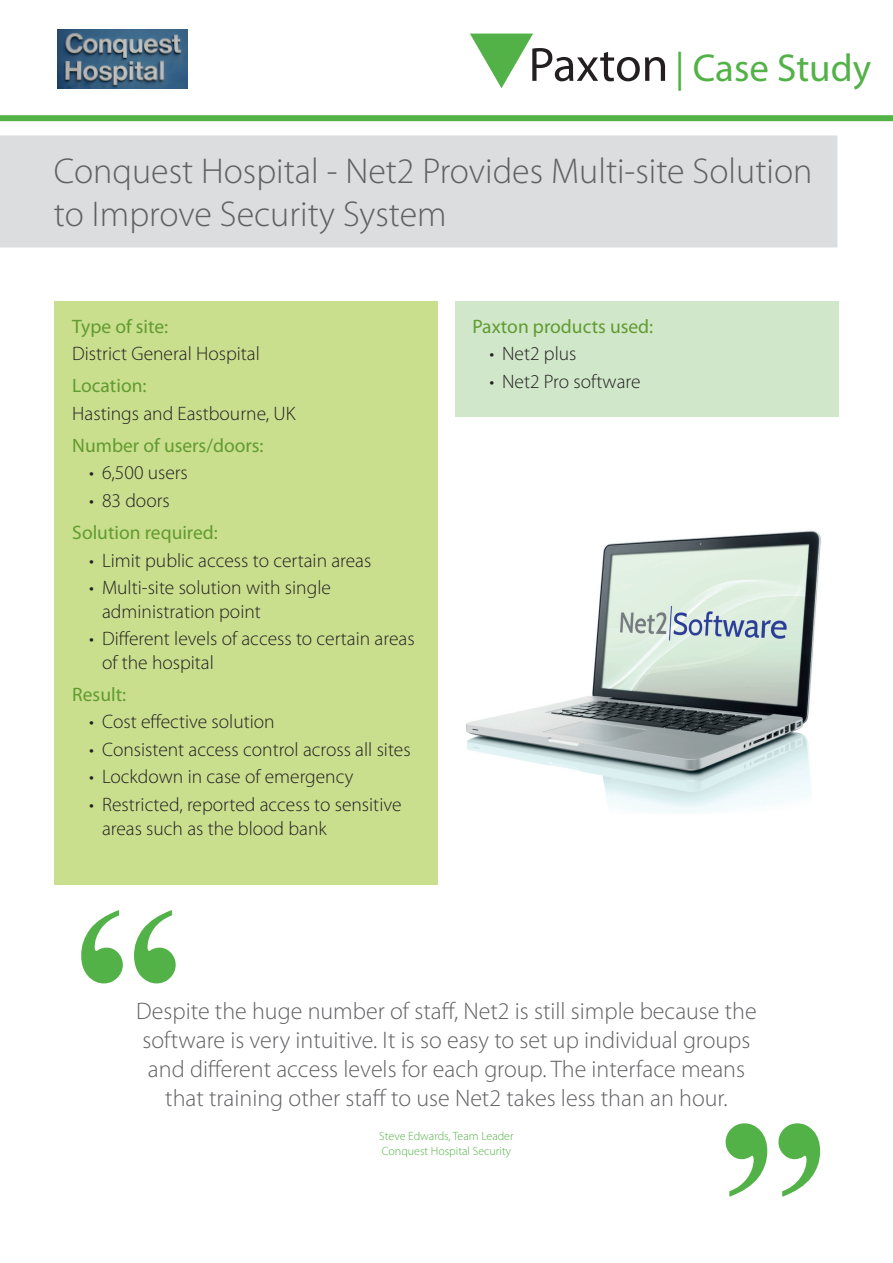
<style>
.page{position:relative;width:893px;height:1263px;background:#fff}
.page>*{position:absolute;margin:0;border:0;box-sizing:border-box;transform-origin:0 0}
.Green_Quote_marks{font:700 225px "Times New Roman";color:#53b247}
.t1{font:39px "Myriad Pro";color:#53b247}
.Main_Header{font:300 36px/43.2px "Myriad Pro";color:#616164}
.t2{font:300 24px/28.8px "Myriad Pro";color:#616164}
.Type_of_site{font:300 19.5px/23.4px "Myriad Pro";color:#231f20}
.Green_breakdown_head{font:19.5px "Myriad Pro";color:#629b31}
.Quote_name{font:300 12px "Myriad Pro";color:#53b247}
</style>
<div class="page">
<svg style="left:470px;top:34px;width:195px;height:54px"></svg>
<div style="left:0;top:115px;width:893px;height:6px;background:#53b247"></div>
<div style="left:54px;top:301px;width:383px;height:584px;background:#c9df8e"></div>
<div style="left:455px;top:301px;width:384px;height:115px;background:#d0e7c9"></div>
<img style="left:466px;top:530px;width:355px;height:283px">
<div style="left:0;top:135px;width:838px;height:113px;background:#dcdddf"></div>
<img style="left:58px;top:29px;width:130px;height:60px">
<p class="t1" style="left:675px;top:44px;width:197px">| Case Study</p>
<p class="Main_Header" style="left:54px;top:149px;width:760px">Conquest Hospital - Net2 Provides Multi-site Solution to Improve Security System</p>
<p class="Green_breakdown_head" style="left:72px;top:314px;width:98px">Type of site:</p>
<p class="Type_of_site" style="left:72px;top:342px;width:189px">District General Hospital</p>
<p class="Green_breakdown_head" style="left:72px;top:373px;width:76px">Location:</p>
<p class="Type_of_site" style="left:72px;top:401px;width:225px">Hastings and Eastbourne, UK</p>
<p class="Green_breakdown_head" style="left:72px;top:433px;width:193px">Number of users/doors:</p>
<p class="Type_of_site" style="left:89px;top:461px;width:100px">• 6,500 users</p>
<p class="Type_of_site" style="left:89px;top:488px;width:82px">• 83 doors</p>
<p class="Green_breakdown_head" style="left:72px;top:520px;width:147px">Solution required:</p>
<p class="Type_of_site" style="left:89px;top:548px;width:284px">• Limit public access to certain areas</p>
<p class="Type_of_site" style="left:102px;top:576px;width:230px;text-indent:-13px">• Multi-site solution with single administration point</p>
<p class="Type_of_site" style="left:102px;top:627px;width:314px;text-indent:-13px">• Different levels of access to certain areas of the hospital</p>
<p class="Green_breakdown_head" style="left:72px;top:682px;width:55px">Result:</p>
<p class="Type_of_site" style="left:89px;top:710px;width:187px">• Cost effective solution</p>
<p class="Type_of_site" style="left:89px;top:737px;width:323px">• Consistent access control across all sites</p>
<p class="Type_of_site" style="left:89px;top:765px;width:266px">• Lockdown in case of emergency</p>
<p class="Type_of_site" style="left:102px;top:793px;width:301px;text-indent:-13px">• Restricted, reported access to sensitive areas such as the blood bank</p>
<p class="Green_Quote_marks" style="left:72px;top:831px;width:114px">“</p>
<p class="Green_breakdown_head" style="left:472px;top:314px;width:182px">Paxton products used:</p>
<p class="Type_of_site" style="left:489px;top:342px;width:88px">• Net2 plus</p>
<p class="Type_of_site" style="left:489px;top:369px;width:153px">• Net2 Pro software</p>
<p class="t2" style="left:136px;top:997px;width:622px">Despite the huge number of staff, Net2 is still simple because the software is very intuitive. It is so easy to set up individual groups and different access levels for each group. The interface means</p>
<p class="t2" style="left:165px;top:1083px;width:564px">that training other staff to use Net2 takes less than an hour.</p>
<p class="Green_Quote_marks" style="left:716px;top:1045px;width:114px">”</p>
<p class="Quote_name" style="left:379px;top:1129px;width:136px">Steve Edwards, Team Leader</p>
<p class="Quote_name" style="left:382px;top:1143px;width:131px">Conquest Hospital Security</p>
</div>
